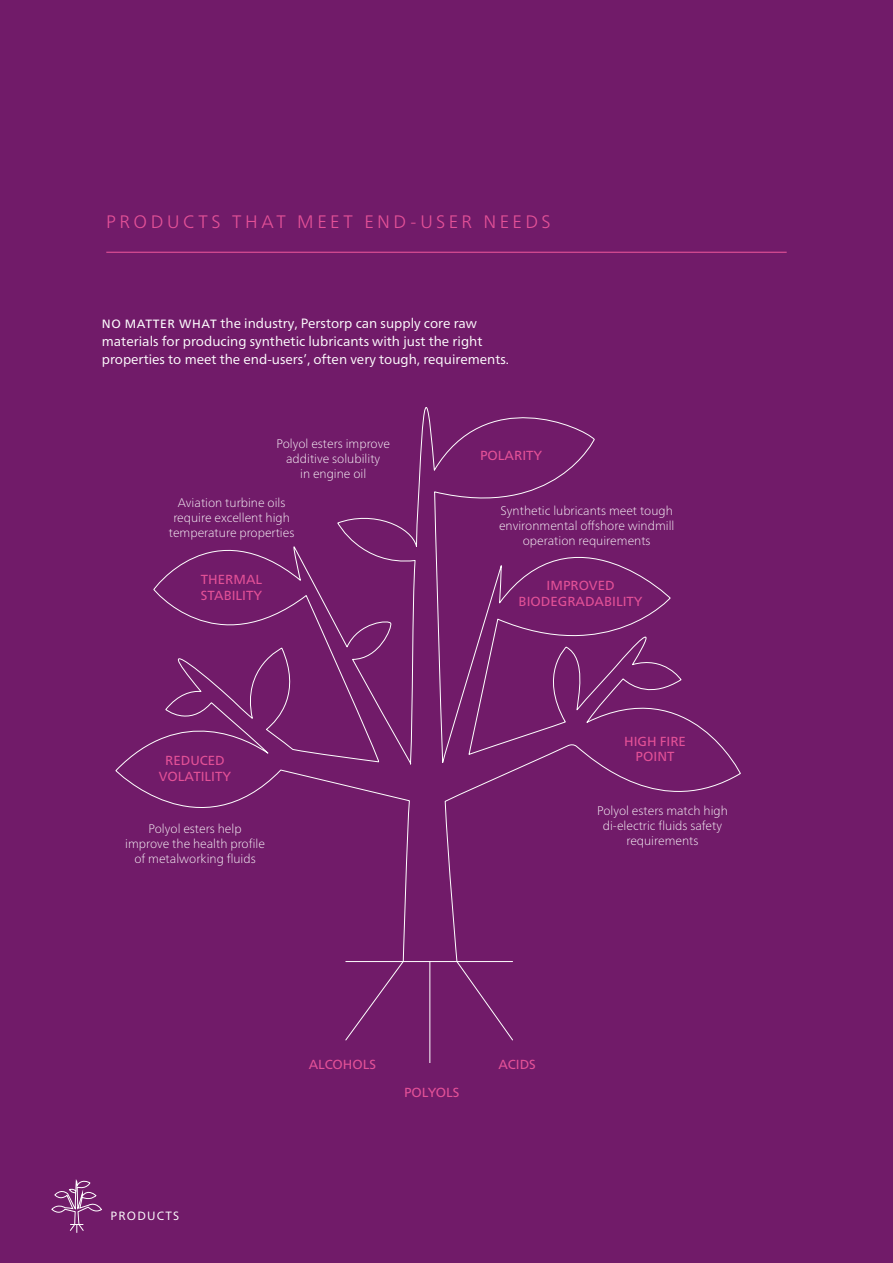
<style>
.page{position:relative;width:893px;height:1263px;background:#711b69}
.page>*{position:absolute;margin:0;border:0;box-sizing:border-box;transform-origin:0 0}
.t1{font:300 18px "Frutiger Neue LT Pro";letter-spacing:.195em;color:#e35197}
.t2{font:13.5px/18px "Frutiger Neue LT Pro";color:#fff}
.t3{font:13.2px/15.8px "Frutiger Neue LT Pro";color:#e35197;text-align:center}
.t4{font:100 12.45px/15px "Frutiger Neue LT Pro";color:#fff;text-align:center}
.t5{font:12px "Frutiger Neue LT Pro";letter-spacing:.1em;color:#fff}
.s1{font-size:12px}
</style>
<div class="page">
<hr style="left:106px;top:252px;width:681px;height:1px;background:#e35197">
<svg style="left:115px;top:407px;width:626px;height:634px"></svg>
<hr style="left:429px;top:961px;width:1px;height:101px;background:#fff">
<hr style="left:346px;top:961px;width:167px;height:1px;background:#fff">
<svg style="left:51px;top:1179px;width:51px;height:54px"></svg>
<h1 class="t1" style="left:106px;top:210px;width:446px">PRODUCTS THAT MEET END-USER NEEDS</h1>
<p class="t2" style="left:102px;top:314px;width:409px"><span class="s1">NO MATTER WHAT</span> the industry, Perstorp can supply core raw materials for producing synthetic lubricants with just the right properties to meet the end-users’, often very tough, requirements.</p>
<p class="t4" style="left:276px;top:436px;width:115px">Polyol esters improve additive solubility<br>in engine oil</p>
<p class="t4" style="left:169px;top:495px;width:127px">Aviation turbine oils require excellent high temperature properties</p>
<p class="t3" style="left:201px;top:571px;width:63px;text-align:left">THERMAL<br>STABILITY</p>
<p class="t3" style="left:159px;top:752px;width:74px">REDUCED<br>VOLATILITY</p>
<p class="t4" style="left:125px;top:821px;width:141px">Polyol esters help improve the health profile of metalworking fluids</p>
<p class="t3" style="left:480px;top:447px;width:64px">POLARITY</p>
<p class="t4" style="left:499px;top:503px;width:177px">Synthetic lubricants meet tough environmental offshore windmill operation requirements</p>
<p class="t3" style="left:519px;top:577px;width:125px">IMPROVED<br>BIODEGRADABILITY</p>
<p class="t3" style="left:624px;top:733px;width:63px">HIGH FIRE<br>POINT</p>
<p class="t4" style="left:597px;top:803px;width:132px">Polyol esters match high di-electric fluids safety requirements</p>
<p class="t5" style="left:111px;top:1208px;width:70px">PRODUCTS</p>
<p class="t3" style="left:309px;top:1056px;width:69px">ALCOHOLS</p>
<p class="t3" style="left:404px;top:1084px;width:57px">POLYOLS</p>
<p class="t3" style="left:498px;top:1056px;width:39px">ACIDS</p>
</div>
